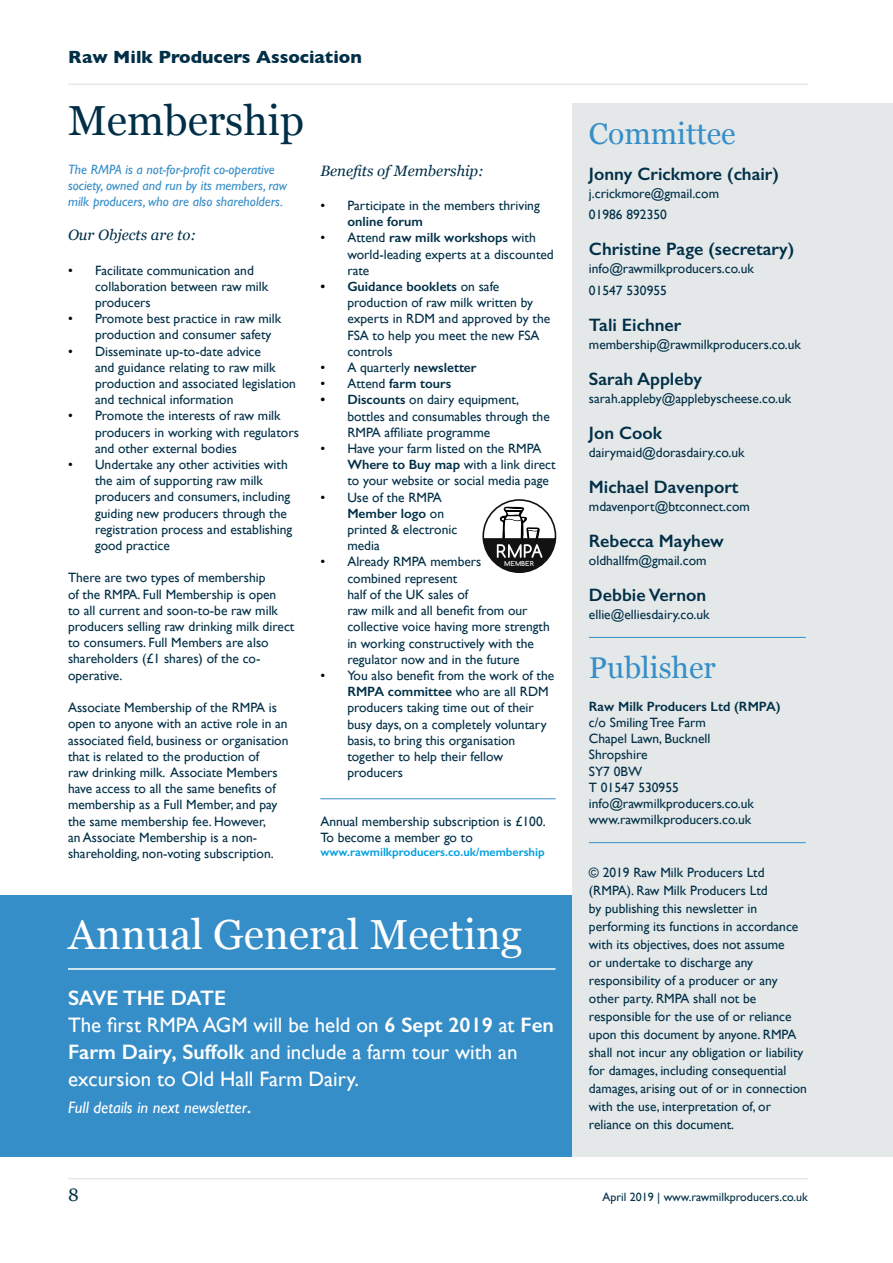
<style>
.page{position:relative;width:893px;height:1263px;background:#fff}
.page>*{position:absolute;margin:0;border:0;box-sizing:border-box;transform-origin:0 0}
.t1{font:42px "Georgia";color:#fff}
.t2{font:42px "Georgia";color:#002f47}
.t3{font:30px "Georgia";color:#368ec8}
.t4{font:21px/27px "Gill Sans";color:#fff}
.t5{font:600 18px "Gill Sans";color:#002f47}
.t6{font:700 18px "Gill Sans";color:#002f47}
.t7{font:18px "Georgia";color:#002f47}
.t8{font:italic 16.5px "Gill Sans";color:#fff}
.t9{font:italic 15px "Georgia";color:#002f47}
.t10{font:13.5px/16.2px "Gill Sans";color:#002f47}
.t11{font:italic 13.5px/16.2px "Gill Sans";color:#368ec8}
.t12{font:600 13.5px "Gill Sans";color:#002f47}
.t13{font:600 12px "Gill Sans";color:#009ee0}
.t14{font:12px "Gill Sans";color:#002f47}
.t15{font:700 6.45px "Comfortaa";letter-spacing:.075em;color:#fff}
.s1{color:#000}
.s2{font-weight:600}
.s3{font-weight:600;color:#000}
.s4{font-weight:400;color:#000}
.s5{font-weight:400}
.s6{font-style:normal;font-size:21px}
</style>
<div class="page">
<div style="left:0;top:895px;width:583px;height:262px;background:#368ec8"></div>
<div style="left:573px;top:103px;width:320px;height:1054px;background:#e4e8e9"></div>
<hr style="left:68px;top:84px;width:740px;height:1px;background:#e4e8e9">
<hr style="left:68px;top:1178px;width:740px;height:1px;background:#e4e8e9">
<hr style="left:589px;top:637px;width:217px;height:1px;background:#368ec8">
<hr style="left:589px;top:842px;width:217px;height:1px;background:#368ec8">
<hr style="left:320px;top:798px;width:236px;height:1px;background:#368ec8">
<svg style="left:482px;top:499px;width:75px;height:74px"></svg>
<hr style="left:483px;top:538px;width:72px;height:2px;background:#111211">
<hr style="left:68px;top:968px;width:488px;height:2px;background:#fff">
<h3 class="t6" style="left:68px;top:42px;width:295px">Raw Milk Producers Association</h3>
<h1 class="t2" style="left:68px;top:90px;width:238px">Membership</h1>
<p class="t11" style="left:68px;top:161px;width:221px">The RMPA is a not-for-profit co-operative society, owned and run by its members, raw milk producers, who are also shareholders.</p>
<p class="t9" style="left:68px;top:224px;width:130px">Our Objects are to:</p>
<p class="t10" style="left:95px;top:262px;width:175px;text-indent:-27px"><span class="s1">•</span> Facilitate communication and collaboration between raw milk producers</p>
<p class="t10" style="left:95px;top:310px;width:188px;text-indent:-27px"><span class="s1">•</span> Promote best practice in raw milk production and consumer safety</p>
<p class="t10" style="left:95px;top:343px;width:202px;text-indent:-27px"><span class="s1">•</span> Disseminate up-to-date advice<br>and guidance relating to raw milk production and associated legislation and technical information</p>
<p class="t10" style="left:95px;top:408px;width:205px;text-indent:-27px"><span class="s1">•</span> Promote the interests of raw milk producers in working with regulators and other external bodies</p>
<p class="t10" style="left:95px;top:456px;width:199px;text-indent:-27px"><span class="s1">•</span> Undertake any other activities with the aim of supporting raw milk producers and consumers, including guiding new producers through the registration process and establishing good practice</p>
<p class="t10" style="left:68px;top:570px;width:228px">There are two types of membership<br>of the RMPA. Full Membership is open<br>to all current and soon-to-be raw milk producers selling raw drinking milk direct to consumers. Full Members are also shareholders (£1 shares) of the co&shy;operative.</p>
<p class="t10" style="left:68px;top:699px;width:222px">Associate Membership of the RMPA is open to anyone with an active role in an associated field, business or organisation that is related to the production of<br>raw drinking milk. Associate Members have access to all the same benefits of membership as a Full Member, and pay the same membership fee. However,<br>an Associate Membership is a non&shy;shareholding, non-voting subscription.</p>
<p class="t9" style="left:320px;top:160px;width:165px">Benefits of Membership:</p>
<p class="t10" style="left:347px;top:197px;width:194px;text-indent:-27px"><span class="s1">•</span> Participate in the members thriving <span class="s2">online forum</span></p>
<p class="t10" style="left:347px;top:230px;width:208px;text-indent:-27px"><span class="s1">•</span> Attend <span class="s2">raw milk workshops</span> with world-leading experts at a discounted rate</p>
<p class="t10" style="left:347px;top:278px;width:204px;text-indent:-27px"><span class="s3">•</span> <span class="s2">Guidance booklets</span> on safe production of raw milk written by experts in RDM and approved by the<br>FSA to help you meet the new FSA controls</p>
<p class="t10" style="left:320px;top:359px;width:158px"><span class="s1">•</span> A quarterly <span class="s2">newsletter</span></p>
<p class="t12" style="left:320px;top:375px;width:132px"><span class="s4">•</span> <span class="s5">Attend</span> farm tours</p>
<p class="t10" style="left:347px;top:392px;width:204px;text-indent:-27px"><span class="s3">•</span> <span class="s2">Discounts</span> on dairy equipment, bottles and consumables through the<br>RMPA affiliate programme</p>
<p class="t10" style="left:347px;top:440px;width:210px;text-indent:-27px"><span class="s1">•</span> Have your farm listed on the RMPA<br><span class="s2">Where to Buy map</span> with a link direct to your website or social media page</p>
<p class="t10" style="left:347px;top:489px;width:111px;text-indent:-27px"><span class="s1">•</span> Use of the RMPA<br><span class="s2">Member logo</span> on printed &amp; electronic media</p>
<p class="t10" style="left:347px;top:554px;width:204px;text-indent:-27px"><span class="s1">•</span> Already RMPA members<br>combined represent<br>half of the UK sales of<br>raw milk and all benefit from our collective voice having more strength in working constructively with the regulator now and in the future</p>
<p class="t10" style="left:347px;top:667px;width:208px;text-indent:-27px"><span class="s1">•</span> You also benefit from the work of the<br><span class="s2">RMPA committee</span> who are all RDM producers taking time out of their busy days, on a completely voluntary basis, to bring this organisation together to help their fellow producers</p>
<p class="t10" style="left:320px;top:813px;width:227px">Annual membership subscription is £100.<br>To become a member go to</p>
<p class="t13" style="left:320px;top:845px;width:226px">www.rawmilkproducers.co.uk/membership</p>
<p class="t15" style="left:505px;top:560px;width:31px">MEMBER</p>
<h1 class="t1" style="left:68px;top:904px;width:456px">Annual General Meeting</h1>
<h3 class="t4" style="left:68px;top:984px;width:487px"><span class="s2">SAVE THE DATE<br></span>The first RMPA AGM will be held on <span class="s2">6 Sept 2019</span> at <span class="s2">Fen Farm Dairy, Suffolk</span> and include a farm tour with an excursion to Old Hall Farm Dairy.</h3>
<p class="t8" style="left:68px;top:1098px;width:185px">Full details in next newsletter<span class="s6">.</span></p>
<h2 class="t3" style="left:589px;top:111px;width:148px">Committee</h2>
<h3 class="t5" style="left:589px;top:163px;width:191px">Jonny Crickmore (chair)</h3>
<p class="t10" style="left:589px;top:182px;width:132px;line-height:21.6px">j.crickmore@gmail.com<br>01986 892350</p>
<h3 class="t5" style="left:589px;top:238px;width:207px">Christine Page (secretary)</h3>
<p class="t10" style="left:589px;top:258px;width:167px;line-height:21.6px">info@rawmilkproducers.co.uk<br>01547 530955</p>
<h3 class="t5" style="left:589px;top:314px;width:94px">Tali Eichner</h3>
<p class="t10" style="left:589px;top:336px;width:214px">membership@rawmilkproducers.co.uk</p>
<h3 class="t5" style="left:589px;top:368px;width:115px">Sarah Appleby</h3>
<p class="t10" style="left:589px;top:390px;width:204px">sarah.appleby@applebyscheese.co.uk</p>
<h3 class="t5" style="left:589px;top:422px;width:75px">Jon Cook</h3>
<p class="t10" style="left:589px;top:444px;width:157px">dairymaid@dorasdairy.co.uk</p>
<h3 class="t5" style="left:589px;top:476px;width:151px">Michael Davenport</h3>
<p class="t10" style="left:589px;top:498px;width:163px">mdavenport@btconnect.com</p>
<h3 class="t5" style="left:589px;top:530px;width:136px">Rebecca Mayhew</h3>
<p class="t10" style="left:589px;top:552px;width:119px">oldhallfm@gmail.com</p>
<h3 class="t5" style="left:589px;top:584px;width:119px">Debbie Vernon</h3>
<p class="t10" style="left:589px;top:606px;width:122px">ellie@elliesdairy.co.uk</p>
<h2 class="t3" style="left:589px;top:646px;width:128px">Publisher</h2>
<p class="t12" style="left:589px;top:698px;width:193px">Raw Milk Producers Ltd (RMPA)</p>
<p class="t10" style="left:589px;top:714px;width:167px">c/o Smiling Tree Farm<br>Chapel Lawn, Bucknell<br>Shropshire<br>SY7 0BW<br>T 01547 530955 info@rawmilkproducers.co.uk www.rawmilkproducers.co.uk</p>
<p class="t10" style="left:589px;top:863px;width:220px;line-height:18px">© 2019 Raw Milk Producers Ltd (RMPA). Raw Milk Producers Ltd<br>by publishing this newsletter in performing its functions in accordance with its objectives, does not assume<br>or undertake to discharge any responsibility of a producer or any other party. RMPA shall not be responsible for the use of or reliance upon this document by anyone. RMPA shall not incur any obligation or liability for damages, including consequential damages, arising out of or in connection with the use, interpretation of, or reliance on this document.</p>
<h3 class="t7" style="left:68px;top:1182px;width:12px">8</h3>
<p class="t14" style="left:602px;top:1190px;width:207px">April 2019 | www.rawmilkproducers.co.uk</p>
</div>
